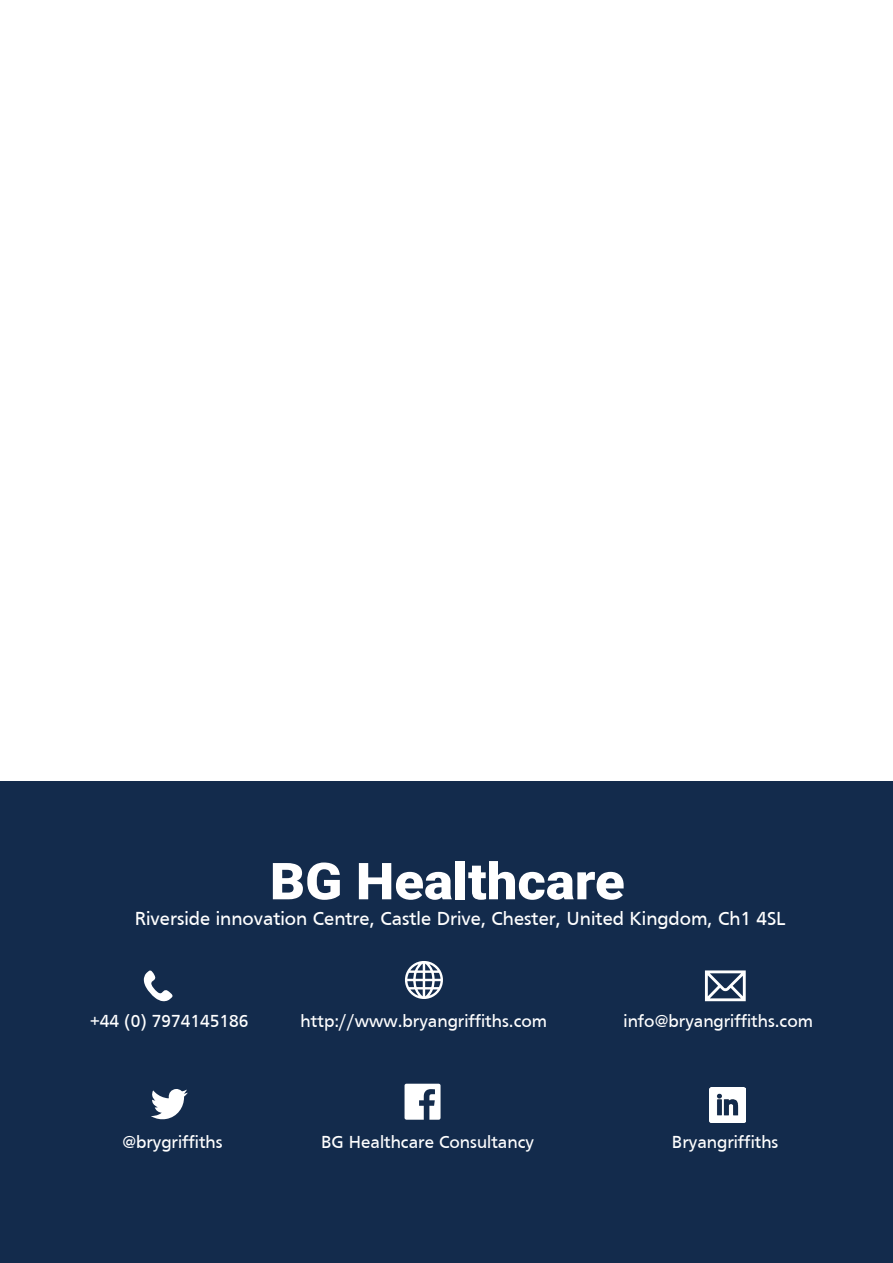
<style>
.page{position:relative;width:893px;height:1263px;background:#fff}
.page>*{position:absolute;margin:0;border:0;box-sizing:border-box;transform-origin:0 0}
.t1{font:900 51px "Roboto";color:#fff;scale:1.07 1}
.t2{font:19.5px "Frutiger";color:#fff}
.t3{font:18px "Frutiger";color:#fff}
</style>
<div class="page">
<div style="left:0;top:781px;width:893px;height:482px;background:#132b4c"></div>
<svg style="left:405px;top:961px;width:38px;height:38px"></svg>
<svg style="left:144px;top:970px;width:29px;height:31px"></svg>
<svg style="left:705px;top:970px;width:41px;height:31px"></svg>
<svg style="left:151px;top:1089px;width:37px;height:31px"></svg>
<svg style="left:405px;top:1084px;width:36px;height:36px"></svg>
<img style="left:709px;top:1087px;width:36px;height:36px">
<p class="t1" style="left:270px;top:845px;width:333px">BG Healthcare</p>
<p class="t2" style="left:135px;top:907px;width:652px">Riverside innovation Centre, Castle Drive, Chester, United Kingdom, Ch1 4SL</p>
<p class="t3" style="left:90px;top:1010px;width:160px">+44 (0) 7974145186</p>
<p class="t3" style="left:301px;top:1011px;width:248px">http://www.bryangriffiths.com</p>
<p class="t3" style="left:623px;top:1010px;width:191px">info@bryangriffiths.com</p>
<p class="t3" style="left:122px;top:1131px;width:102px">@brygriffiths</p>
<p class="t3" style="left:321px;top:1132px;width:214px">BG Healthcare Consultancy</p>
<p class="t3" style="left:672px;top:1132px;width:108px">Bryangriffiths</p>
</div>
